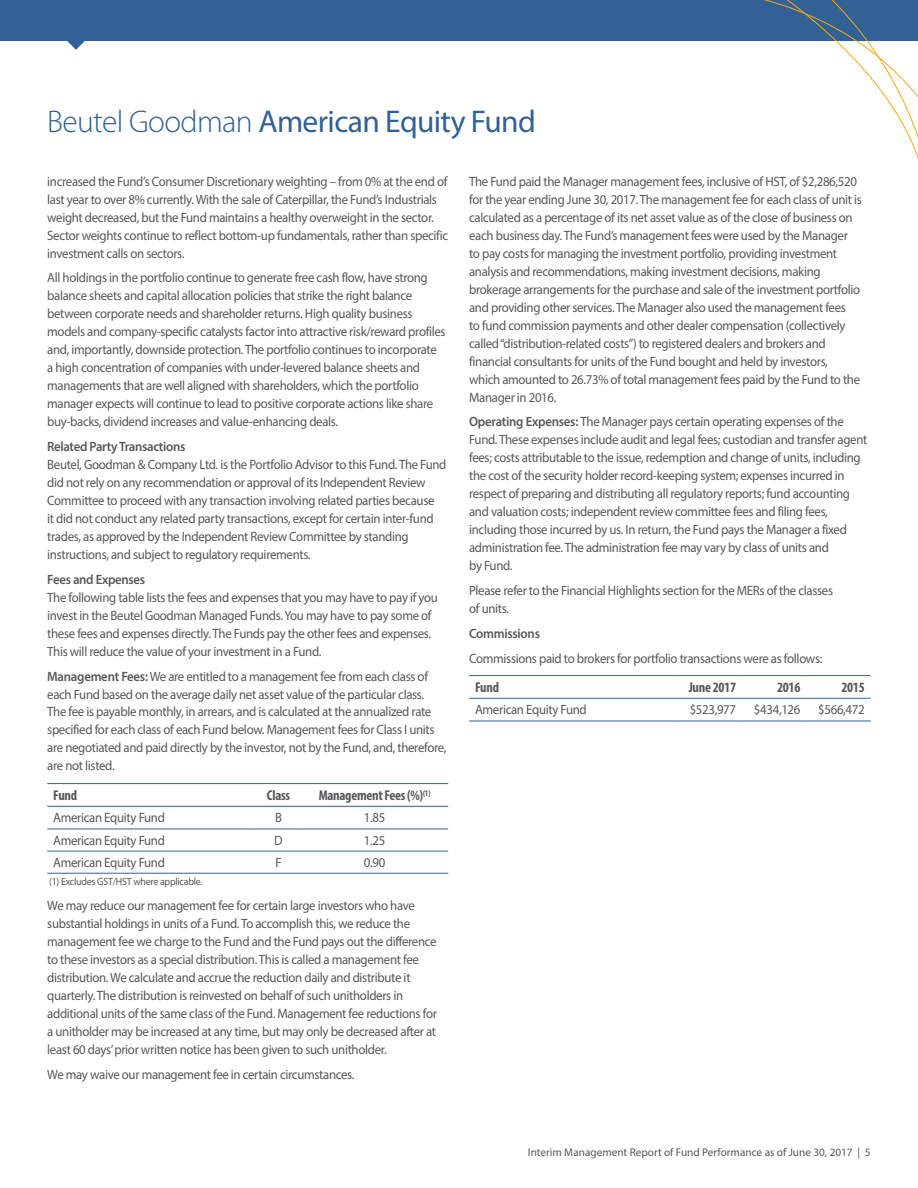
<style>
.page{position:relative;width:918px;height:1188px;background:#fff}
.page>*{position:absolute;margin:0;border:0;box-sizing:border-box;transform-origin:0 0}
.t1{font:31.5px "Myriad Pro";letter-spacing:-.02em;color:#326195}
.t2{font:700 condensed 14.25px "Myriad Pro";letter-spacing:-.02em;color:#57585a}
.t3{font:13.5px/18px "Myriad Pro";letter-spacing:-.025em;color:#57585a;scale:.95 1}
.t4{font:600 13.5px "Myriad Pro";letter-spacing:-.025em;color:#57585a;scale:.95 1}
.t5{font:11.25px "Myriad Pro";color:#57585a}
.t6{font:10.5px "Myriad Pro";letter-spacing:-.025em;color:#57585a;scale:.95 1}
.s1{font-weight:300}
.s2{font-weight:600}
</style>
<div class="page">
<div style="left:0;top:0;width:918px;height:41px;background:#326195"></div>
<svg style="left:764px;top:0;width:154px;height:159px"></svg>
<svg style="left:67px;top:41px;width:18px;height:9px"></svg>
<hr style="left:47px;top:783px;width:209px;height:1px;background:#326195">
<hr style="left:256px;top:783px;width:45px;height:1px;background:#326195">
<hr style="left:301px;top:783px;width:147px;height:1px;background:#326195">
<hr style="left:47px;top:806px;width:209px;height:1px;background:#326195">
<hr style="left:256px;top:806px;width:45px;height:1px;background:#326195">
<hr style="left:301px;top:806px;width:147px;height:1px;background:#326195">
<hr style="left:47px;top:829px;width:209px;height:1px;background:#326195">
<hr style="left:256px;top:829px;width:45px;height:1px;background:#326195">
<hr style="left:301px;top:829px;width:147px;height:1px;background:#326195">
<hr style="left:47px;top:851px;width:209px;height:1px;background:#326195">
<hr style="left:256px;top:851px;width:45px;height:1px;background:#326195">
<hr style="left:301px;top:851px;width:147px;height:1px;background:#326195">
<hr style="left:47px;top:873px;width:209px;height:1px;background:#326195">
<hr style="left:256px;top:873px;width:45px;height:1px;background:#326195">
<hr style="left:301px;top:873px;width:147px;height:1px;background:#326195">
<hr style="left:469px;top:675px;width:209px;height:1px;background:#326195">
<hr style="left:678px;top:675px;width:64px;height:1px;background:#326195">
<hr style="left:742px;top:675px;width:64px;height:1px;background:#326195">
<hr style="left:806px;top:675px;width:65px;height:1px;background:#326195">
<hr style="left:469px;top:698px;width:209px;height:1px;background:#326195">
<hr style="left:678px;top:698px;width:64px;height:1px;background:#326195">
<hr style="left:742px;top:698px;width:64px;height:1px;background:#326195">
<hr style="left:806px;top:698px;width:65px;height:1px;background:#326195">
<hr style="left:469px;top:721px;width:209px;height:1px;background:#326195">
<hr style="left:678px;top:721px;width:64px;height:1px;background:#326195">
<hr style="left:742px;top:721px;width:64px;height:1px;background:#326195">
<hr style="left:806px;top:721px;width:65px;height:1px;background:#326195">
<h1 class="t1" style="left:47px;top:102px;width:490px"><span class="s1">Beutel Goodman</span> American Equity Fund</h1>
<p class="t3" style="left:47px;top:172px;width:423px">increased the Fund’s Consumer Discretionary weighting – from 0% at the end of last year to over 8% currently. With the sale of Caterpillar, the Fund’s Industrials weight decreased, but the Fund maintains a healthy overweight in the sector.<br>Sector weights continue to reflect bottom-up fundamentals, rather than specific investment calls on sectors.</p>
<p class="t3" style="left:47px;top:269px;width:421px">All holdings in the portfolio continue to generate free cash flow, have strong balance sheets and capital allocation policies that strike the right balance between corporate needs and shareholder returns. High quality business models and company-specific catalysts factor into attractive risk/reward profiles and, importantly, downside protection. The portfolio continues to incorporate a high concentration of companies with under-levered balance sheets and managements that are well aligned with shareholders, which the portfolio manager expects will continue to lead to positive corporate actions like share buy-backs, dividend increases and value-enhancing deals.</p>
<p class="t4" style="left:47px;top:438px;width:147px">Related Party Transactions</p>
<p class="t3" style="left:47px;top:455px;width:422px">Beutel, Goodman &amp; Company Ltd. is the Portfolio Advisor to this Fund. The Fund did not rely on any recommendation or approval of its Independent Review Committee to proceed with any transaction involving related parties because<br>it did not conduct any related party transactions, except for certain inter-fund trades, as approved by the Independent Review Committee by standing instructions, and subject to regulatory requirements.</p>
<p class="t4" style="left:47px;top:571px;width:105px">Fees and Expenses</p>
<p class="t3" style="left:47px;top:588px;width:413px">The following table lists the fees and expenses that you may have to pay if you invest in the Beutel Goodman Managed Funds. You may have to pay some of these fees and expenses directly. The Funds pay the other fees and expenses.<br>This will reduce the value of your investment in a Fund.</p>
<p class="t3" style="left:47px;top:667px;width:422px"><span class="s2">Management Fees:</span> We are entitled to a management fee from each class of each Fund based on the average daily net asset value of the particular class.<br>The fee is payable monthly, in arrears, and is calculated at the annualized rate specified for each class of each Fund below. Management fees for Class I units are negotiated and paid directly by the investor, not by the Fund, and, therefore, are not listed.</p>
<p class="t2" style="left:53px;top:787px;width:25px">Fund</p>
<p class="t2" style="left:267px;top:787px;width:25px">Class</p>
<p class="t2" style="left:319px;top:787px;width:113px">Management Fees (%)<sup>(1)</sup></p>
<p class="t3" style="left:53px;top:809px;width:119px">American Equity Fund</p>
<p class="t3" style="left:275px;top:809px;width:9px">B</p>
<p class="t3" style="left:364px;top:809px;width:24px">1.85</p>
<p class="t3" style="left:53px;top:831px;width:119px">American Equity Fund</p>
<p class="t3" style="left:274px;top:831px;width:10px">D</p>
<p class="t3" style="left:364px;top:831px;width:24px">1.25</p>
<p class="t3" style="left:53px;top:853px;width:119px">American Equity Fund</p>
<p class="t3" style="left:275px;top:853px;width:8px">F</p>
<p class="t3" style="left:364px;top:853px;width:24px">0.90</p>
<p class="t6" style="left:49px;top:875px;width:163px">(1) Excludes GST/HST where applicable.</p>
<p class="t3" style="left:47px;top:896px;width:412px">We may reduce our management fee for certain large investors who have substantial holdings in units of a Fund. To accomplish this, we reduce the management fee we charge to the Fund and the Fund pays out the difference to these investors as a special distribution. This is called a management fee distribution. We calculate and accrue the reduction daily and distribute it quarterly. The distribution is reinvested on behalf of such unitholders in additional units of the same class of the Fund. Management fee reductions for a unitholder may be increased at any time, but may only be decreased after at least 60 days’ prior written notice has been given to such unitholder.</p>
<p class="t3" style="left:47px;top:1065px;width:325px">We may waive our management fee in certain circumstances.</p>
<p class="t3" style="left:469px;top:172px;width:415px">The Fund paid the Manager management fees, inclusive of HST, of $2,286,520 for the year ending June 30, 2017. The management fee for each class of unit is calculated as a percentage of its net asset value as of the close of business on each business day. The Fund’s management fees were used by the Manager to pay costs for managing the investment portfolio, providing investment analysis and recommendations, making investment decisions, making brokerage arrangements for the purchase and sale of the investment portfolio and providing other services. The Manager also used the management fees<br>to fund commission payments and other dealer compensation (collectively called “distribution-related costs”) to registered dealers and brokers and financial consultants for units of the Fund bought and held by investors, which amounted to 26.73% of total management fees paid by the Fund to the Manager in 2016.</p>
<p class="t3" style="left:469px;top:413px;width:421px"><span class="s2">Operating Expenses:</span> The Manager pays certain operating expenses of the Fund. These expenses include audit and legal fees; custodian and transfer agent fees; costs attributable to the issue, redemption and change of units, including the cost of the security holder record-keeping system; expenses incurred in respect of preparing and distributing all regulatory reports; fund accounting and valuation costs; independent review committee fees and filing fees, including those incurred by us. In return, the Fund pays the Manager a fixed administration fee. The administration fee may vary by class of units and<br>by Fund.</p>
<p class="t3" style="left:469px;top:581px;width:385px">Please refer to the Financial Highlights section for the MERs of the classes of units.</p>
<p class="t4" style="left:469px;top:625px;width:76px">Commissions</p>
<p class="t3" style="left:469px;top:649px;width:373px">Commissions paid to brokers for portfolio transactions were as follows:</p>
<p class="t2" style="left:475px;top:679px;width:25px">Fund</p>
<p class="t2" style="left:689px;top:679px;width:49px">June 2017</p>
<p class="t2" style="left:777px;top:679px;width:25px">2016</p>
<p class="t2" style="left:841px;top:679px;width:25px">2015</p>
<p class="t3" style="left:475px;top:701px;width:119px">American Equity Fund</p>
<p class="t3" style="left:690px;top:701px;width:50px">$523,977</p>
<p class="t3" style="left:754px;top:701px;width:50px">$434,126</p>
<p class="t3" style="left:818px;top:701px;width:50px">$566,472</p>
<p class="t5" style="left:528px;top:1145px;width:344px">Interim Management Report of Fund Performance as of June 30, 2017 | 5</p>
</div>
